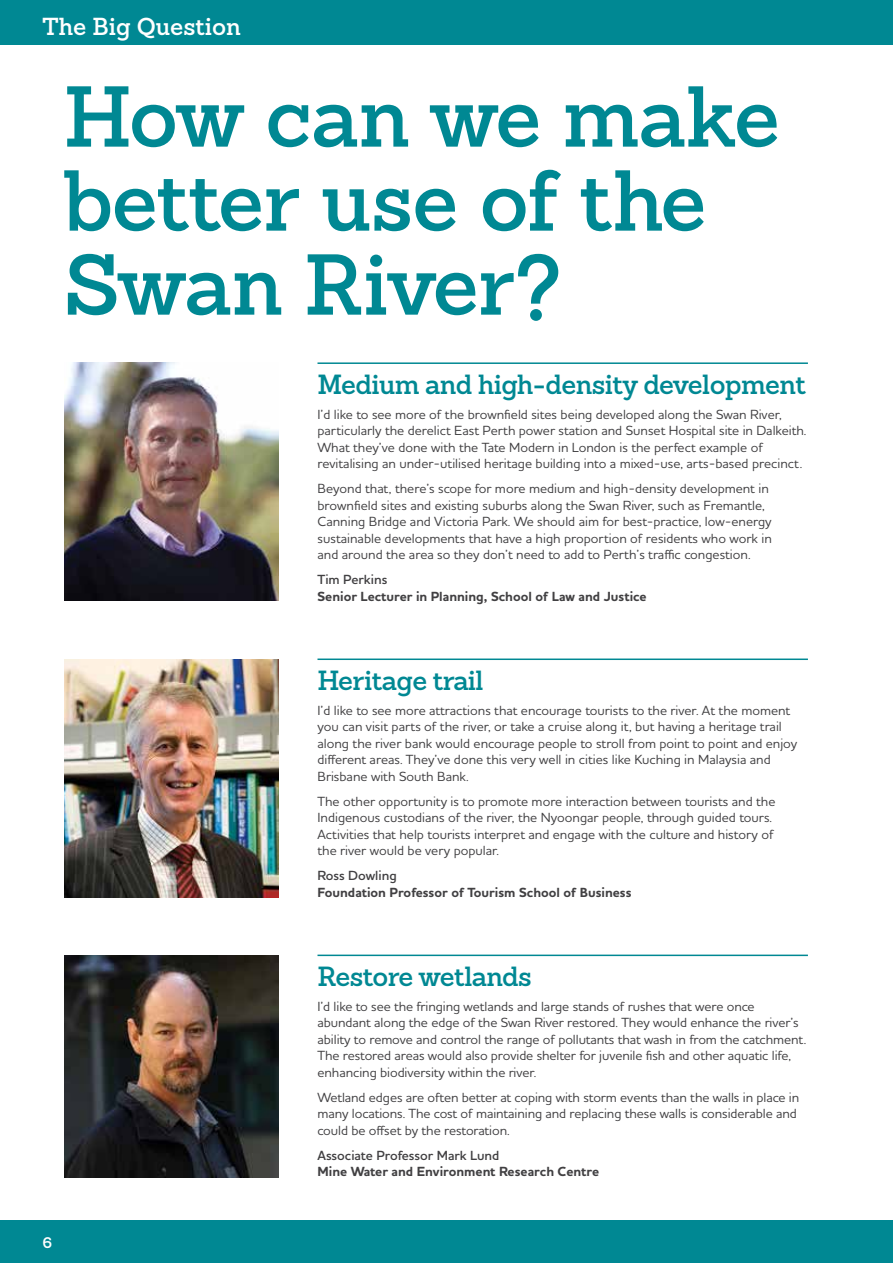
<style>
.page{position:relative;width:893px;height:1263px;background:#fff}
.page>*{position:absolute;margin:0;border:0;box-sizing:border-box;transform-origin:0 0}
.t1{font:600 84px/84px "Sanchez Slab";letter-spacing:-.02em;color:#008893}
.t2{font:600 27px "Sanchez Slab";letter-spacing:-.02em;color:#008893}
.t3{font:600 24px "Sanchez Slab";color:#fff}
.t4{font:600 15px "Sanchez Slab";color:#fff}
.t5{font:500 13.5px/16.5px "Houschka Pro";color:#414042}
.t6{font:700 13.5px "Houschka Pro";color:#414042}
.t7{font:600 13.5px "Houschka Pro";color:#414042}
</style>
<div class="page">
<div style="left:0;top:1220px;width:893px;height:43px;background:#008893"></div>
<div style="left:0;top:0;width:893px;height:44px;background:#008893"></div>
<img style="left:64px;top:659px;width:215px;height:238px">
<img style="left:64px;top:362px;width:215px;height:238px">
<img style="left:64px;top:956px;width:215px;height:222px">
<hr style="left:317px;top:362px;width:491px;height:2px;background:#008893">
<hr style="left:317px;top:658px;width:491px;height:2px;background:#008893">
<hr style="left:317px;top:954px;width:491px;height:2px;background:#008893">
<h3 class="t3" style="left:43px;top:10px;width:200px">The Big Question</h3>
<h1 class="t1" style="left:63px;top:74px;width:718px">How can we make better use of the<br>Swan River?</h1>
<h2 class="t2" style="left:317px;top:366px;width:490px">Medium and high-density development</h2>
<p class="t5" style="left:317px;top:406px;width:490px">I’d like to see more of the brownfield sites being developed along the Swan River, particularly the derelict East Perth power station and Sunset Hospital site in Dalkeith.<br>What they’ve done with the Tate Modern in London is the perfect example of revitalising an under- utilised heritage building into a mixed- use, arts- based precinct.</p>
<p class="t5" style="left:317px;top:480px;width:456px">Beyond that, there’s scope for more medium and high-density development in brownfield sites and existing suburbs along the Swan River, such as Fremantle, Canning Bridge and Victoria Park. We should aim for best- practice, low-energy sustainable developments that have a high proportion of residents who work in and around the area so they don’t need to add to Perth’s traffic congestion.</p>
<p class="t7" style="left:317px;top:571px;width:71px">Tim Perkins</p>
<p class="t6" style="left:317px;top:587px;width:330px">Senior Lecturer in Planning, School of Law and Justice</p>
<h2 class="t2" style="left:317px;top:662px;width:168px">Heritage trail</h2>
<p class="t5" style="left:317px;top:702px;width:481px">I’d like to see more attractions that encourage tourists to the river. At the moment you can visit parts of the river, or take a cruise along it, but having a heritage trail along the river bank would encourage people to stroll from point to point and enjoy different areas. They’ve done this very well in cities like Kuching in Malaysia and Brisbane with South Bank.</p>
<p class="t5" style="left:317px;top:793px;width:459px">The other opportunity is to promote more interaction between tourists and the Indigenous custodians of the river, the Nyoongar people, through guided tours.<br>Activities that help tourists interpret and engage with the culture and history of the river would be very popular.</p>
<p class="t7" style="left:317px;top:867px;width:81px">Ross Dowling</p>
<p class="t6" style="left:317px;top:883px;width:315px">Foundation Professor of Tourism School of Business</p>
<p class="t4" style="left:43px;top:1233px;width:11px">6</p>
<h2 class="t2" style="left:317px;top:958px;width:216px">Restore wetlands</h2>
<p class="t5" style="left:317px;top:998px;width:490px">I’d like to see the fringing wetlands and large stands of rushes that were once abundant along the edge of the Swan River restored. They would enhance the river’s ability to remove and control the range of pollutants that wash in from the catchment.<br>The restored areas would also provide shelter for juvenile fish and other aquatic life, enhancing biodiversity within the river.</p>
<p class="t5" style="left:317px;top:1089px;width:483px">Wetland edges are often better at coping with storm events than the walls in place in many locations. The cost of maintaining and replacing these walls is considerable and could be offset by the restoration.</p>
<p class="t7" style="left:317px;top:1146px;width:183px">Associate Professor Mark Lund</p>
<p class="t6" style="left:317px;top:1163px;width:283px">Mine Water and Environment Research Centre</p>
</div>
